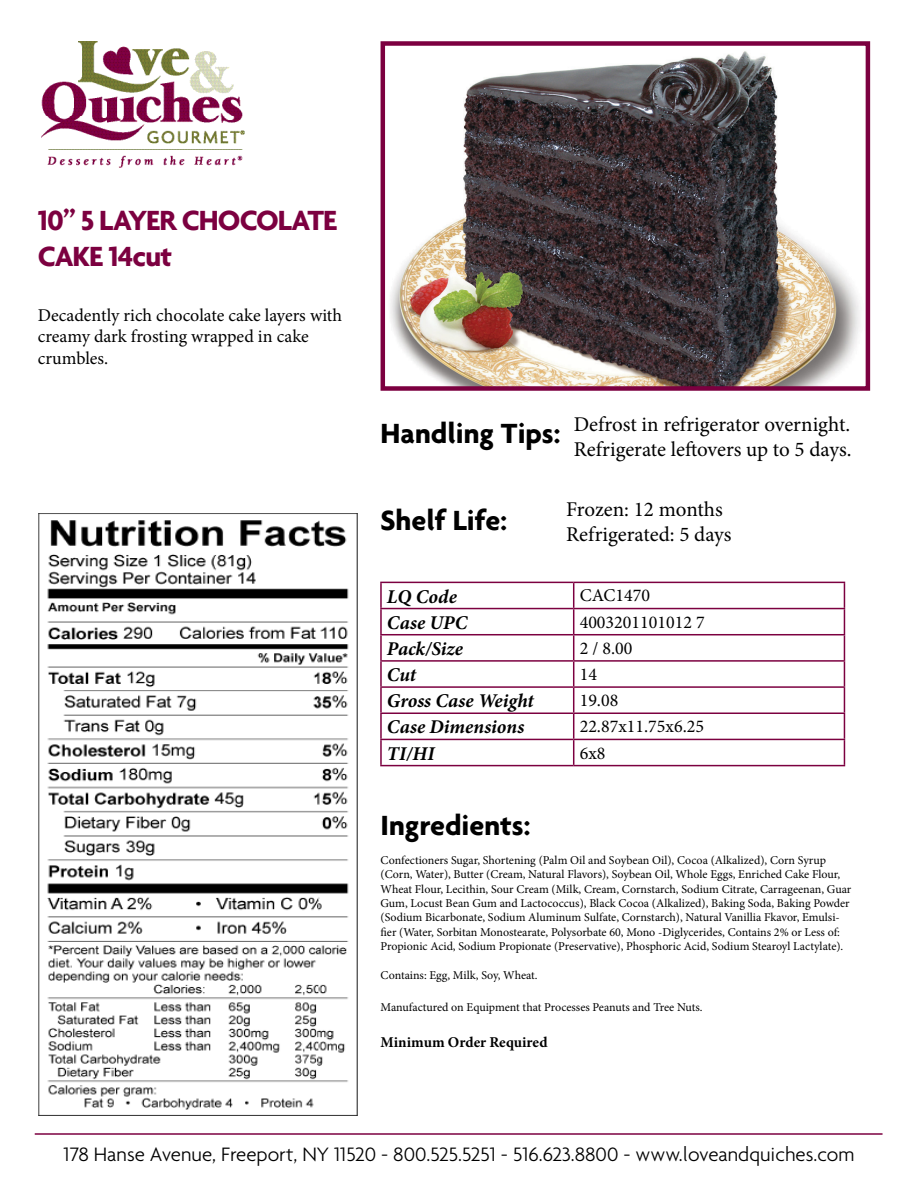
<style>
.page{position:relative;width:918px;height:1188px;background:#fff}
.page>*{position:absolute;margin:0;border:0;box-sizing:border-box;transform-origin:0 0}
.t1{font:700 30px "Agenda";color:#000}
.t2{font:700 30px/36px "Agenda";letter-spacing:-.03em;color:#7c0040}
.t3{font:21px/25.2px "Minion Pro";color:#000}
.t4{font:300 21px "Agenda";color:#000}
.t5{font:italic 700 19.5px "Minion Pro";color:#000}
.t6{font:18px/21.6px "Minion Pro";color:#000}
.t7{font:700 15px "Minion Pro";color:#000}
.t8{font:12px/14.4px "Minion Pro";color:#000}
</style>
<div class="page">
<img style="left:42px;top:42px;width:202px;height:125px">
<hr style="left:35px;top:1133px;width:848px;height:2px;background:#7c0040">
<hr style="left:380px;top:582px;width:194px;height:1px;background:#7c0040">
<hr style="left:380px;top:583px;width:2px;height:25px;background:#7c0040">
<hr style="left:574px;top:582px;width:271px;height:1px;background:#7c0040">
<hr style="left:380px;top:608px;width:194px;height:1px;background:#7c0040">
<hr style="left:380px;top:609px;width:2px;height:25px;background:#7c0040">
<hr style="left:574px;top:608px;width:271px;height:1px;background:#7c0040">
<hr style="left:380px;top:634px;width:194px;height:1px;background:#7c0040">
<hr style="left:380px;top:635px;width:2px;height:25px;background:#7c0040">
<hr style="left:574px;top:634px;width:271px;height:1px;background:#7c0040">
<hr style="left:380px;top:660px;width:194px;height:2px;background:#7c0040">
<hr style="left:380px;top:662px;width:2px;height:24px;background:#7c0040">
<hr style="left:574px;top:660px;width:271px;height:2px;background:#7c0040">
<hr style="left:380px;top:686px;width:194px;height:2px;background:#7c0040">
<hr style="left:380px;top:688px;width:2px;height:25px;background:#7c0040">
<hr style="left:574px;top:686px;width:271px;height:2px;background:#7c0040">
<hr style="left:380px;top:713px;width:194px;height:1px;background:#7c0040">
<hr style="left:380px;top:714px;width:2px;height:25px;background:#7c0040">
<hr style="left:574px;top:713px;width:271px;height:1px;background:#7c0040">
<hr style="left:380px;top:739px;width:194px;height:1px;background:#7c0040">
<hr style="left:380px;top:740px;width:2px;height:25px;background:#7c0040">
<hr style="left:574px;top:739px;width:271px;height:1px;background:#7c0040">
<svg style="left:573px;top:583px;width:1px;height:182px"></svg>
<svg style="left:844px;top:583px;width:1px;height:182px"></svg>
<hr style="left:380px;top:765px;width:194px;height:1px;background:#7c0040">
<hr style="left:574px;top:765px;width:271px;height:1px;background:#7c0040">
<img style="left:390px;top:51px;width:470px;height:335px">
<div style="left:381px;top:41px;width:489px;height:350px;border:4px solid #7c0040"></div>
<img style="left:38px;top:513px;width:320px;height:603px">
<h1 class="t2" style="left:38px;top:202px;width:301px">10” 5 LAYER CHOCOLATE<br>CAKE 14cut</h1>
<h3 class="t6" style="left:38px;top:304px;width:306px">Decadently rich chocolate cake layers with creamy dark frosting wrapped in cake crumbles.</h3>
<h1 class="t1" style="left:381px;top:415px;width:181px">Handling Tips:</h1>
<h2 class="t3" style="left:574px;top:412px;width:279px">Defrost in refrigerator overnight.<br>Refrigerate leftovers up to 5 days.</h2>
<h1 class="t1" style="left:381px;top:503px;width:128px">Shelf Life:</h1>
<h2 class="t3" style="left:566px;top:497px;width:167px">Frozen: 12 months<br>Refrigerated: 5 days</h2>
<h3 class="t5" style="left:387px;top:582px;width:71px">LQ Code</h3>
<h3 class="t6" style="left:580px;top:585px;width:72px">CAC1470</h3>
<h3 class="t5" style="left:387px;top:609px;width:82px">Case UPC</h3>
<h3 class="t6" style="left:580px;top:611px;width:127px">4003201101012 7</h3>
<h3 class="t5" style="left:387px;top:635px;width:78px">Pack/Size</h3>
<h3 class="t6" style="left:580px;top:637px;width:54px">2 / 8.00</h3>
<h3 class="t5" style="left:387px;top:661px;width:31px">Cut</h3>
<h3 class="t6" style="left:580px;top:664px;width:19px">14</h3>
<h3 class="t5" style="left:387px;top:687px;width:148px">Gross Case Weight</h3>
<h3 class="t6" style="left:580px;top:690px;width:40px">19.08</h3>
<h3 class="t5" style="left:387px;top:713px;width:139px">Case Dimensions</h3>
<h3 class="t6" style="left:580px;top:716px;width:126px">22.87x11.75x6.25</h3>
<h3 class="t5" style="left:387px;top:739px;width:49px">TI/HI</h3>
<h3 class="t6" style="left:580px;top:742px;width:27px">6x8</h3>
<h1 class="t1" style="left:381px;top:807px;width:151px">Ingredients:</h1>
<p class="t8" style="left:381px;top:853px;width:472px">Confectioners Sugar, Shortening (Palm Oil and Soybean Oil), Cocoa (Alkalized), Corn Syrup (Corn, Water), Butter (Cream, Natural Flavors), Soybean Oil, Whole Eggs, Enriched Cake Flour, Wheat Flour, Lecithin, Sour Cream (Milk, Cream, Cornstarch, Sodium Citrate, Carrageenan, Guar Gum, Locust Bean Gum and Lactococcus), Black Cocoa (Alkalized), Baking Soda, Baking Powder (Sodium Bicarbonate, Sodium Aluminum Sulfate, Cornstarch), Natural Vanillia Fkavor, Emulsi&shy;fier (Water, Sorbitan Monostearate, Polysorbate 60, Mono -Diglycerides, Contains 2% or Less of:<br>Propionic Acid, Sodium Propionate (Preservative), Phosphoric Acid, Sodium Stearoyl Lactylate).</p>
<p class="t8" style="left:381px;top:968px;width:159px">Contains: Egg, Milk, Soy, Wheat.</p>
<p class="t8" style="left:381px;top:1000px;width:324px">Manufactured on Equipment that Processes Peanuts and Tree Nuts.</p>
<p class="t7" style="left:381px;top:1032px;width:168px">Minimum Order Required</p>
<h2 class="t4" style="left:64px;top:1141px;width:792px">178 Hanse Avenue, Freeport, NY 11520 - 800.525.5251 - 516.623.8800 - www.loveandquiches.com</h2>
</div>
